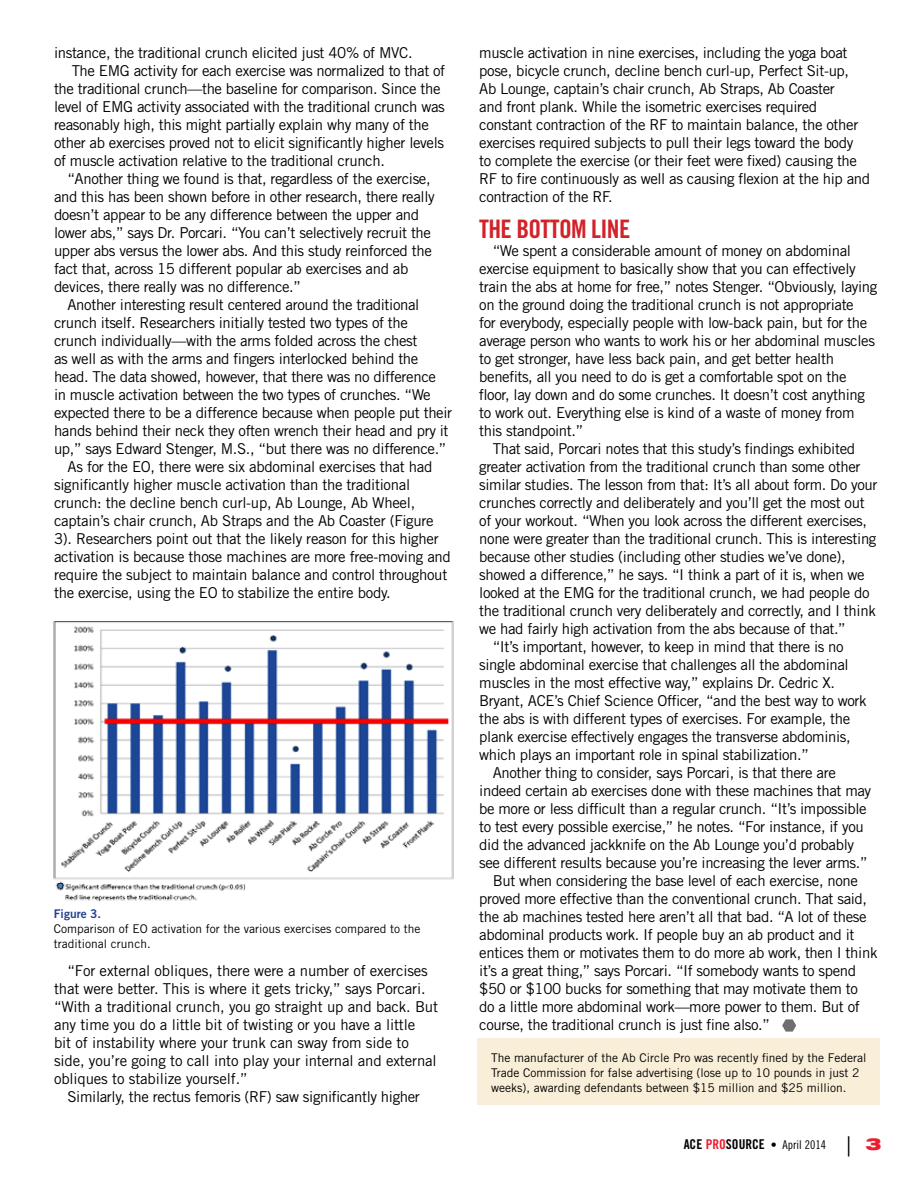
<style>
.page{position:relative;width:918px;height:1188px;background:#fff}
.page>*{position:absolute;margin:0;border:0;box-sizing:border-box;transform-origin:0 0}
.t1{font:300 expanded 27px "Helvetica Neue";color:#000}
.t2{font:25.5px "Trade Gothic Bold Cond Twenty";color:#d2232a}
.t3{font:900 expanded 16.5px "Helvetica Neue";color:#ed1c2e}
.t4{font:15px/18px "Trade Gothic";letter-spacing:-.025em;color:#000}
.t5{font:13.5px "Trade Gothic Bold Cond Twenty";color:#000}
.t6{font:12px/15px "Trade Gothic";color:#000}
.t7{font:12px "Trade Gothic Bold Two";color:#25408f}
.s1{color:#ed1c2e}
.s2{font-size:12px}
.s3{font-family:"Trade Gothic Cond Eighteen";font-size:12px}
</style>
<div class="page">
<svg style="left:782px;top:1019px;width:14px;height:13px"></svg>
<img style="left:53px;top:621px;width:401px;height:281px">
<div style="left:478px;top:1039px;width:402px;height:66px;background:#f9eed7"></div>
<p class="t4" style="left:54px;top:44px;width:360px">instance, the traditional crunch elicited just 40% of MVC.</p>
<p class="t4" style="left:72px;top:62px;width:375px">The EMG activity for each exercise was normalized to that of</p>
<p class="t4" style="left:54px;top:80px;width:388px">the traditional crunch—the baseline for comparison. Since the</p>
<p class="t4" style="left:54px;top:98px;width:392px">level of EMG activity associated with the traditional crunch was</p>
<p class="t4" style="left:54px;top:116px;width:376px">reasonably high, this might partially explain why many of the</p>
<p class="t4" style="left:54px;top:134px;width:392px">other ab exercises proved not to elicit significantly higher levels</p>
<p class="t4" style="left:54px;top:152px;width:332px">of muscle activation relative to the traditional crunch.</p>
<p class="t4" style="left:68px;top:170px;width:365px">“Another thing we found is that, regardless of the exercise,</p>
<p class="t4" style="left:54px;top:188px;width:382px">and this has been shown before in other research, there really</p>
<p class="t4" style="left:54px;top:206px;width:367px">doesn’t appear to be any difference between the upper and</p>
<p class="t4" style="left:54px;top:224px;width:379px">lower abs,” says Dr. Porcari. “You can’t selectively recruit the</p>
<p class="t4" style="left:54px;top:242px;width:379px">upper abs versus the lower abs. And this study reinforced the</p>
<p class="t4" style="left:54px;top:260px;width:356px">fact that, across 15 different popular ab exercises and ab</p>
<p class="t4" style="left:54px;top:278px;width:249px">devices, there really was no difference.”</p>
<p class="t4" style="left:68px;top:296px;width:353px">Another interesting result centered around the traditional</p>
<p class="t4" style="left:54px;top:314px;width:356px">crunch itself. Researchers initially tested two types of the</p>
<p class="t4" style="left:54px;top:332px;width:365px">crunch individually—with the arms folded across the chest</p>
<p class="t4" style="left:54px;top:350px;width:366px">as well as with the arms and fingers interlocked behind the</p>
<p class="t4" style="left:54px;top:368px;width:383px">head. The data showed, however, that there was no difference</p>
<p class="t4" style="left:54px;top:386px;width:378px">in muscle activation between the two types of crunches. “We</p>
<p class="t4" style="left:54px;top:404px;width:400px">expected there to be a difference because when people put their</p>
<p class="t4" style="left:54px;top:422px;width:396px">hands behind their neck they often wrench their head and pry it</p>
<p class="t4" style="left:54px;top:440px;width:394px">up,” says Edward Stenger, M.S., “but there was no difference.”</p>
<p class="t4" style="left:68px;top:458px;width:366px">As for the EO, there were six abdominal exercises that had</p>
<p class="t4" style="left:54px;top:476px;width:358px">significantly higher muscle activation than the traditional</p>
<p class="t4" style="left:54px;top:494px;width:363px">crunch: the decline bench curl-up, Ab Lounge, Ab Wheel,</p>
<p class="t4" style="left:54px;top:512px;width:381px">captain’s chair crunch, Ab Straps and the Ab Coaster (Figure</p>
<p class="t4" style="left:54px;top:530px;width:386px">3). Researchers point out that the likely reason for this higher</p>
<p class="t4" style="left:54px;top:548px;width:398px">activation is because those machines are more free-moving and</p>
<p class="t4" style="left:54px;top:566px;width:395px">require the subject to maintain balance and control throughout</p>
<p class="t4" style="left:54px;top:584px;width:338px">the exercise, using the EO to stabilize the entire body.</p>
<p class="t7" style="left:54px;top:906px;width:49px">Figure 3.</p>
<p class="t6" style="left:54px;top:921px;width:368px">Comparison of EO activation for the various exercises compared to the traditional crunch.</p>
<p class="t4" style="left:54px;top:962px;width:386px;text-indent:14px">“For external obliques, there were a number of exercises that were better. This is where it gets tricky,” says Porcari. “With a traditional crunch, you go straight up and back. But any time you do a little bit of twisting or you have a little<br>bit of instability where your trunk can sway from side to side, you’re going to call into play your internal and external obliques to stabilize yourself.”</p>
<p class="t4" style="left:68px;top:1088px;width:354px">Similarly, the rectus femoris (RF) saw significantly higher</p>
<p class="t4" style="left:479px;top:44px;width:392px">muscle activation in nine exercises, including the yoga boat pose, bicycle crunch, decline bench curl-up, Perfect Sit-up,<br>Ab Lounge, captain’s chair crunch, Ab Straps, Ab Coaster<br>and front plank. While the isometric exercises required constant contraction of the RF to maintain balance, the other exercises required subjects to pull their legs toward the body<br>to complete the exercise (or their feet were fixed) causing the RF to fire continuously as well as causing flexion at the hip and contraction of the RF.</p>
<h2 class="t2" style="left:479px;top:213px;width:153px">THE BOTTOM LIN E</h2>
<p class="t4" style="left:479px;top:242px;width:400px;text-indent:14px">“We spent a considerable amount of money on abdominal exercise equipment to basically show that you can effectively train the abs at home for free,” notes Stenger. “Obviously, laying on the ground doing the traditional crunch is not appropriate<br>for everybody, especially people with low-back pain, but for the average person who wants to work his or her abdominal muscles to get stronger, have less back pain, and get better health benefits, all you need to do is get a comfortable spot on the floor, lay down and do some crunches. It doesn’t cost anything to work out. Everything else is kind of a waste of money from this standpoint.”</p>
<p class="t4" style="left:493px;top:440px;width:364px">That said, Porcari notes that this study’s findings exhibited</p>
<p class="t4" style="left:479px;top:458px;width:383px">greater activation from the traditional crunch than some other</p>
<p class="t4" style="left:479px;top:476px;width:400px">similar studies. The lesson from that: It’s all about form. Do your</p>
<p class="t4" style="left:479px;top:494px;width:387px">crunches correctly and deliberately and you’ll get the most out</p>
<p class="t4" style="left:479px;top:512px;width:389px">of your workout. “When you look across the different exercises,</p>
<p class="t4" style="left:479px;top:530px;width:399px">none were greater than the traditional crunch. This is interesting</p>
<p class="t4" style="left:479px;top:548px;width:368px">because other studies (including other studies we’ve done),</p>
<p class="t4" style="left:479px;top:566px;width:387px">showed a difference,” he says. “I think a part of it is, when we</p>
<p class="t4" style="left:479px;top:584px;width:392px">looked at the EMG for the traditional crunch, we had people do</p>
<p class="t4" style="left:479px;top:602px;width:398px">the traditional crunch very deliberately and correctly, and I think</p>
<p class="t4" style="left:479px;top:620px;width:368px">we had fairly high activation from the abs because of that.”</p>
<p class="t4" style="left:493px;top:638px;width:353px">“It’s important, however, to keep in mind that there is no</p>
<p class="t4" style="left:479px;top:656px;width:371px">single abdominal exercise that challenges all the abdominal</p>
<p class="t4" style="left:479px;top:674px;width:357px">muscles in the most effective way,” explains Dr. Cedric X.</p>
<p class="t4" style="left:479px;top:692px;width:389px">Bryant, ACE’s Chief Science Officer, “and the best way to work</p>
<p class="t4" style="left:479px;top:710px;width:373px">the abs is with different types of exercises. For example, the</p>
<p class="t4" style="left:479px;top:728px;width:373px">plank exercise effectively engages the transverse abdominis,</p>
<p class="t4" style="left:479px;top:746px;width:331px">which plays an important role in spinal stabilization.”</p>
<p class="t4" style="left:493px;top:764px;width:345px">Another thing to consider, says Porcari, is that there are</p>
<p class="t4" style="left:479px;top:782px;width:394px">indeed certain ab exercises done with these machines that may</p>
<p class="t4" style="left:479px;top:800px;width:389px">be more or less difficult than a regular crunch. “It’s impossible</p>
<p class="t4" style="left:479px;top:818px;width:386px">to test every possible exercise,” he notes. “For instance, if you</p>
<p class="t4" style="left:479px;top:836px;width:376px">did the advanced jackknife on the Ab Lounge you’d probably</p>
<p class="t4" style="left:479px;top:854px;width:390px">see different results because you’re increasing the lever arms.”</p>
<p class="t4" style="left:493px;top:872px;width:367px">But when considering the base level of each exercise, none</p>
<p class="t4" style="left:479px;top:890px;width:389px">proved more effective than the conventional crunch. That said,</p>
<p class="t4" style="left:479px;top:908px;width:389px">the ab machines tested here aren’t all that bad. “A lot of these</p>
<p class="t4" style="left:479px;top:926px;width:377px">abdominal products work. If people buy an ab product and it</p>
<p class="t4" style="left:479px;top:944px;width:400px">entices them or motivates them to do more ab work, then I think</p>
<p class="t4" style="left:479px;top:962px;width:378px">it’s a great thing,” says Porcari. “If somebody wants to spend</p>
<p class="t4" style="left:479px;top:980px;width:380px">$50 or $100 bucks for something that may motivate them to</p>
<p class="t4" style="left:479px;top:998px;width:382px">do a little more abdominal work—more power to them. But of</p>
<p class="t4" style="left:479px;top:1016px;width:292px">course, the traditional crunch is just fine also.”</p>
<p class="t6" style="left:491px;top:1050px;width:377px">The manufacturer of the Ab Circle Pro was recently fined by the Federal<br>Trade Commission for false advertising (lose up to 10 pounds in just 2 weeks), awarding defendants between $15 million and $25 million.</p>
<p class="t5" style="left:684px;top:1136px;width:144px">ACE <span class="s1">PRO</span>SOURCE <span class="s2">•</span> <span class="s3">April 2014</span></p>
<h1 class="t1" style="left:846px;top:1131px;width:7px">|</h1>
<p class="t3" style="left:865px;top:1133px;width:17px">3</p>
</div>
